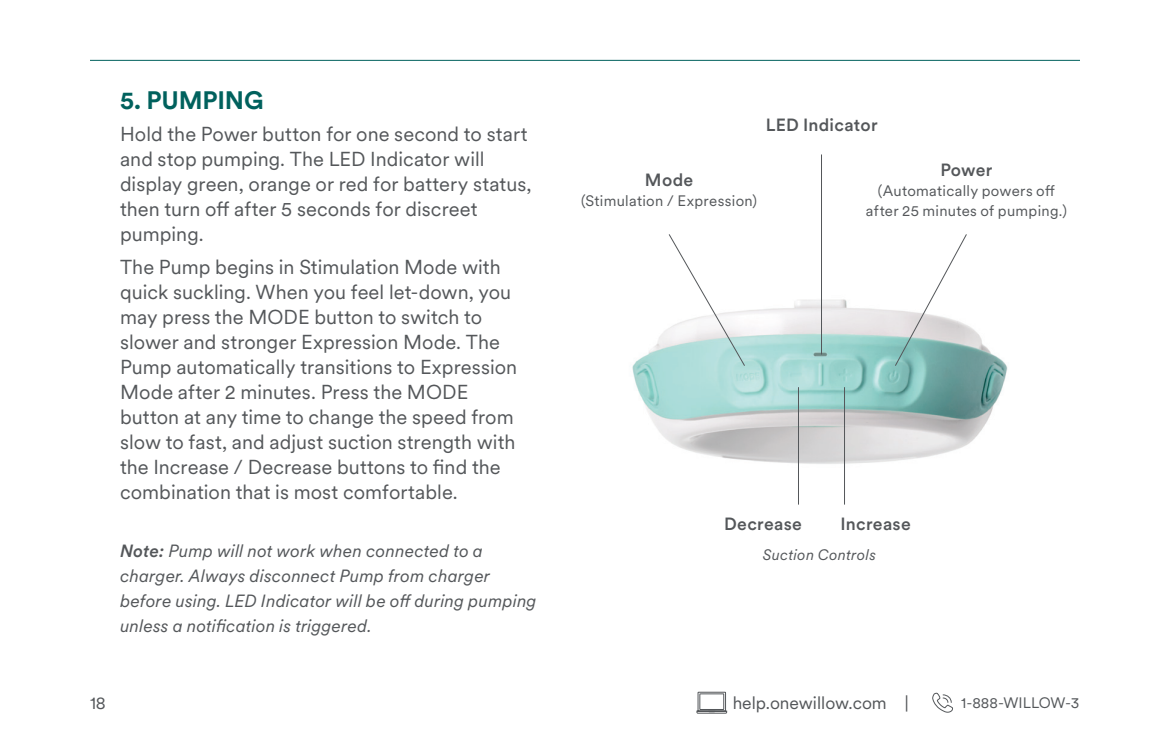
<style>
.page{position:relative;width:1170px;height:744px;background:#fff}
.page>*{position:absolute;margin:0;border:0;box-sizing:border-box;transform-origin:0 0}
.NEW_Body_Copy{font:700 25px "Circular XX";letter-spacing:-.005em;color:#00615d}
.NEW_Body_Copy-2{font:20px/25px "Circular XX";letter-spacing:.005em;color:#54575a}
.NEW_Body_Copy-3{font:italic 17.5px/25px "Circular XX";letter-spacing:.01em;color:#54575a}
.t1{font:500 17.5px "Circular XX";letter-spacing:.015em;color:#54575a}
.t2{font:17.5px "Circular XX";color:#54575a}
.t3{font:15px/20px "Circular XX";letter-spacing:.02em;color:#54575a;text-align:center}
.t4{font:italic 15px "Circular XX";letter-spacing:.02em;color:#54575a}
.t5{font:15px "Circular XX";color:#54575a}
.s1{font-weight:500}
</style>
<div class="page">
<hr style="left:90px;top:60px;width:990px;height:1px;background:#00615d">
<svg style="left:932px;top:692px;width:21px;height:21px"></svg>
<svg style="left:696px;top:691px;width:32px;height:23px"></svg>
<img style="left:632px;top:299px;width:376px;height:206px">
<svg style="left:668px;top:234px;width:77px;height:132px"></svg>
<svg style="left:895px;top:234px;width:72px;height:132px"></svg>
<hr style="left:821px;top:154px;width:1px;height:200px;background:#54575a">
<hr style="left:798px;top:387px;width:1px;height:117px;background:#54575a">
<hr style="left:844px;top:387px;width:1px;height:117px;background:#54575a">
<p class="NEW_Body_Copy" style="left:120px;top:83px;width:145px">5. PUMPING</p>
<p class="NEW_Body_Copy-2" style="left:120px;top:121px;width:413px">Hold the Power button for one second to start and stop pumping. The LED Indicator will display green, orange or red for battery status, then turn off after 5 seconds for discreet pumping.</p>
<p class="NEW_Body_Copy-2" style="left:120px;top:253px;width:399px">The Pump begins in Stimulation Mode with quick suckling. When you feel let-down, you may press the MODE button to switch to slower and stronger Expression Mode. The Pump automatically transitions to Expression Mode after 2 minutes. Press the MODE button at any time to change the speed from slow to fast, and adjust suction strength with the Increase / Decrease buttons to find the combination that is most comfortable.</p>
<p class="NEW_Body_Copy-3" style="left:120px;top:537px;width:418px"><span class="s1">Note:</span> Pump will not work when connected to a charger. Always disconnect Pump from charger before using. LED Indicator will be off during pumping unless a notification is triggered.</p>
<p class="t1" style="left:766px;top:113px;width:113px">LED Indicator</p>
<p class="t1" style="left:645px;top:168px;width:50px">Mode</p>
<p class="t3" style="left:581px;top:190px;width:178px">(Stimulation / Expression)</p>
<p class="t1" style="left:940px;top:158px;width:54px">Power</p>
<p class="t3" style="left:866px;top:180px;width:203px">(Automatically powers off after 25 minutes of pumping.)</p>
<p class="t1" style="left:724px;top:511px;width:79px">Decrease</p>
<p class="t1" style="left:840px;top:511px;width:72px">Increase</p>
<p class="t4" style="left:763px;top:545px;width:115px">Suction Controls</p>
<p class="t2" style="left:90px;top:690px;width:17px">18</p>
<p class="t2" style="left:733px;top:691px;width:177px">help.onewillow.com |</p>
<p class="t5" style="left:961px;top:693px;width:120px">1-888-WILLOW-3</p>
</div>
